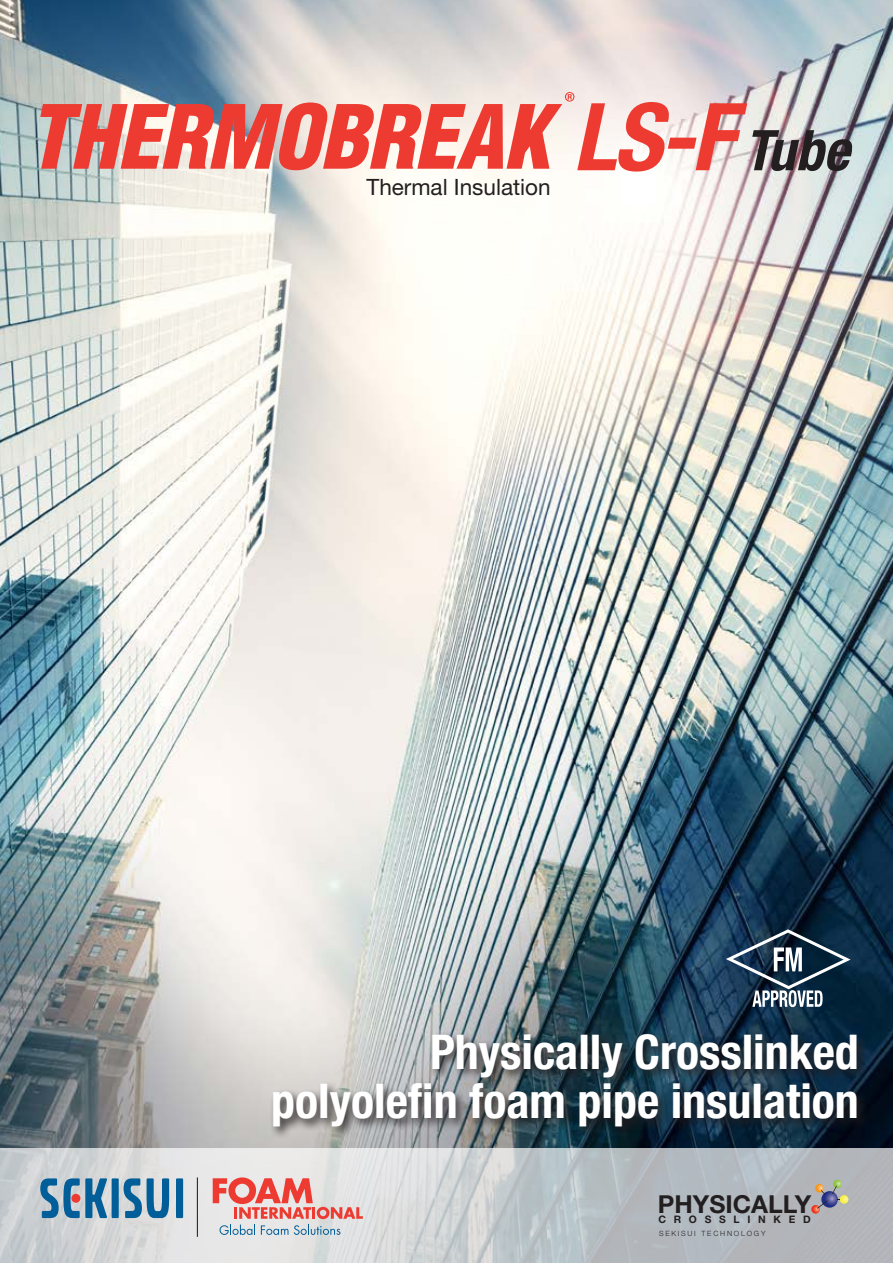
<style>
.page{position:relative;width:893px;height:1263px;background:#fff}
.page>*{position:absolute;margin:0;border:0;box-sizing:border-box;transform-origin:0 0}
.t1{font:italic 700 condensed 93.75px "Helvetica Neue LT Std";color:#ee3b32}
.t2{font:700 condensed 48px/49.5px "Helvetica Neue LT Std";color:#fff;text-align:right}
.t3{font:700 24.75px "Helvetica Neue LT Std";color:#231f20}
.t4{font:22.5px "Helvetica Neue LT Std";color:#231f20}
.t5{font:700 10.35px "Helvetica Neue LT Std";letter-spacing:.75em;color:#231f20}
.t6{font:300 7.2px "Helvetica Neue LT Std";letter-spacing:.245em;color:#231f20}
.s1{font-size:56.1px;color:#231f20}
</style>
<div class="page">
<img style="left:0;top:0;width:893px;height:1148px">
<div style="left:269px;top:1030px;width:600px;height:109px;background:#231f20;opacity:.9"></div>
<svg style="left:40px;top:92px;width:534px;height:78px;background:#e78781"></svg>
<svg style="left:0;top:1148px;width:893px;height:115px;background:#c7cbce"></svg>
<hr style="left:197px;top:1177px;width:1px;height:60px;background:#151418">
<div style="left:176px;top:1178px;width:7px;height:40px;background:#015e99"></div>
<svg style="left:124px;top:1178px;width:45px;height:40px;background:#6195b6"></svg>
<div style="left:112px;top:1178px;width:7px;height:40px;background:#015e99"></div>
<svg style="left:40px;top:1178px;width:67px;height:40px;background:#6592b2"></svg>
<svg style="left:213px;top:1177px;width:150px;height:58px;background:#e0b2b2"></svg>
<svg style="left:811px;top:1179px;width:37px;height:34px"></svg>
<svg style="left:726px;top:929px;width:125px;height:78px;background:#395266"></svg>
<p class="t4" style="left:366px;top:173px;width:186px">Thermal Insulation</p>
<h1 class="t1" style="left:573px;top:80px;width:278px">LS-F <span class="s1">Tube</span></h1>
<p class="t2" style="left:271px;top:1026px;width:589px">Physically Crosslinked polyolefin foam pipe insulation</p>
<p class="t3" style="left:658px;top:1188px;width:155px">PHYSICALLY</p>
<p class="t5" style="left:658px;top:1213px;width:154px">CROSSLINKED</p>
<p class="t6" style="left:659px;top:1229px;width:108px">SEKISUI TECHNOLOGY</p>
</div>
